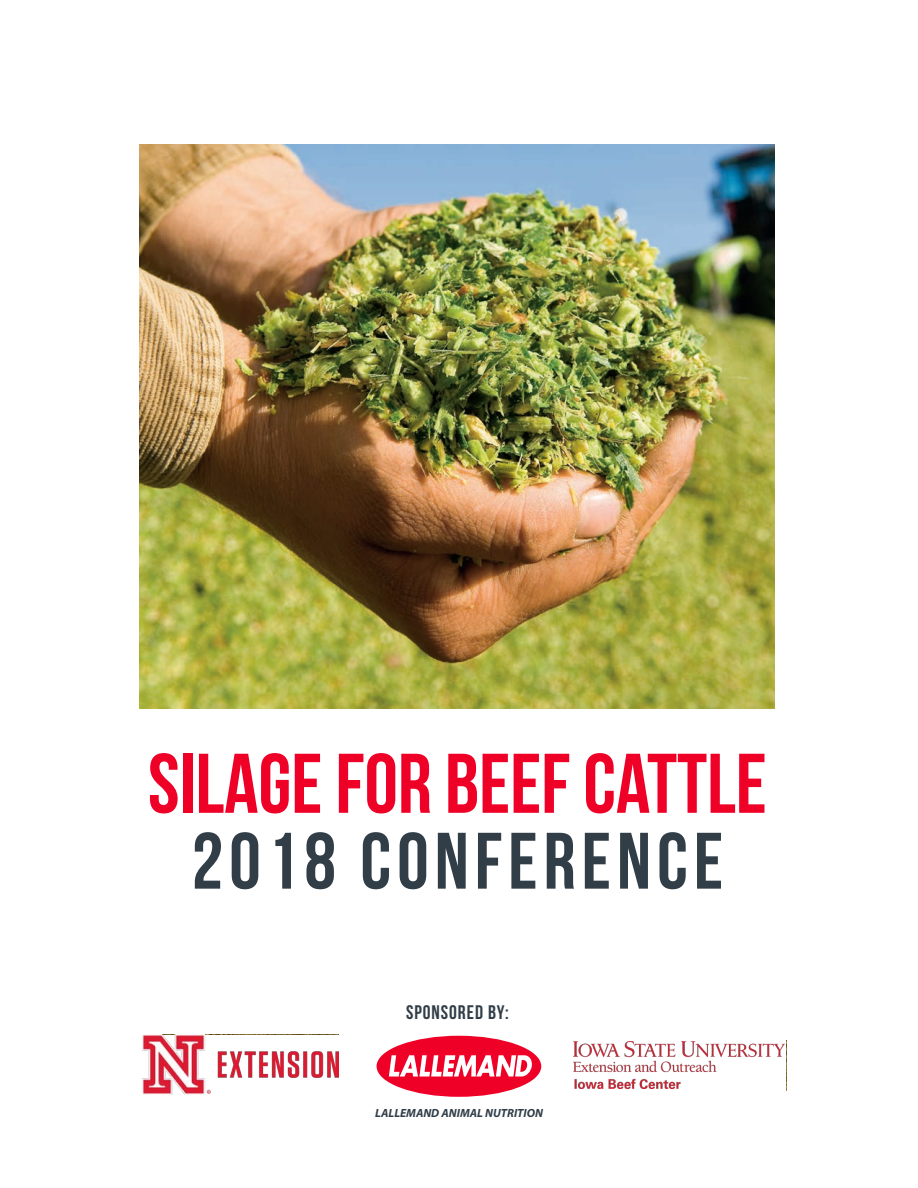
<style>
.page{position:relative;width:918px;height:1188px;background:#fff}
.page>*{position:absolute;margin:0;border:0;box-sizing:border-box;transform-origin:0 0}
.t1{font:700 84.45px "Bebas Neue";color:#ef0027}
.t2{font:700 79.8px "Bebas Neue";letter-spacing:.075em;color:#313e48}
.t3{font:700 19.65px "Bebas Neue";letter-spacing:.05em;color:#313e48}
.t4{font:italic 700 11.85px "Myriad Pro";color:#313e48}
</style>
<div class="page">
<img style="left:140px;top:145px;width:635px;height:563px">
<img style="left:142px;top:1035px;width:196px;height:60px">
<div style="left:572px;top:1041px;width:214px;height:50px;background:linear-gradient(to right,#fff,#fff)"></div>
<img style="left:573px;top:1041px;width:211px;height:47px">
<div style="left:377px;top:1036px;width:164px;height:61px;background:#ef0027;border-radius:50%"></div>
<svg style="left:389px;top:1055px;width:143px;height:22px"></svg>
<h1 class="t1" style="left:148px;top:737px;width:620px">SILAGE FOR BEEF CATTLE</h1>
<h2 class="t2" style="left:192px;top:817px;width:533px">2018 CONFERENCE</h2>
<h3 class="t3" style="left:406px;top:1002px;width:104px">SPONSORED BY:</h3>
<p class="t4" style="left:375px;top:1105px;width:169px">LALLEMAND ANIMAL NUTRITION</p>
</div>
